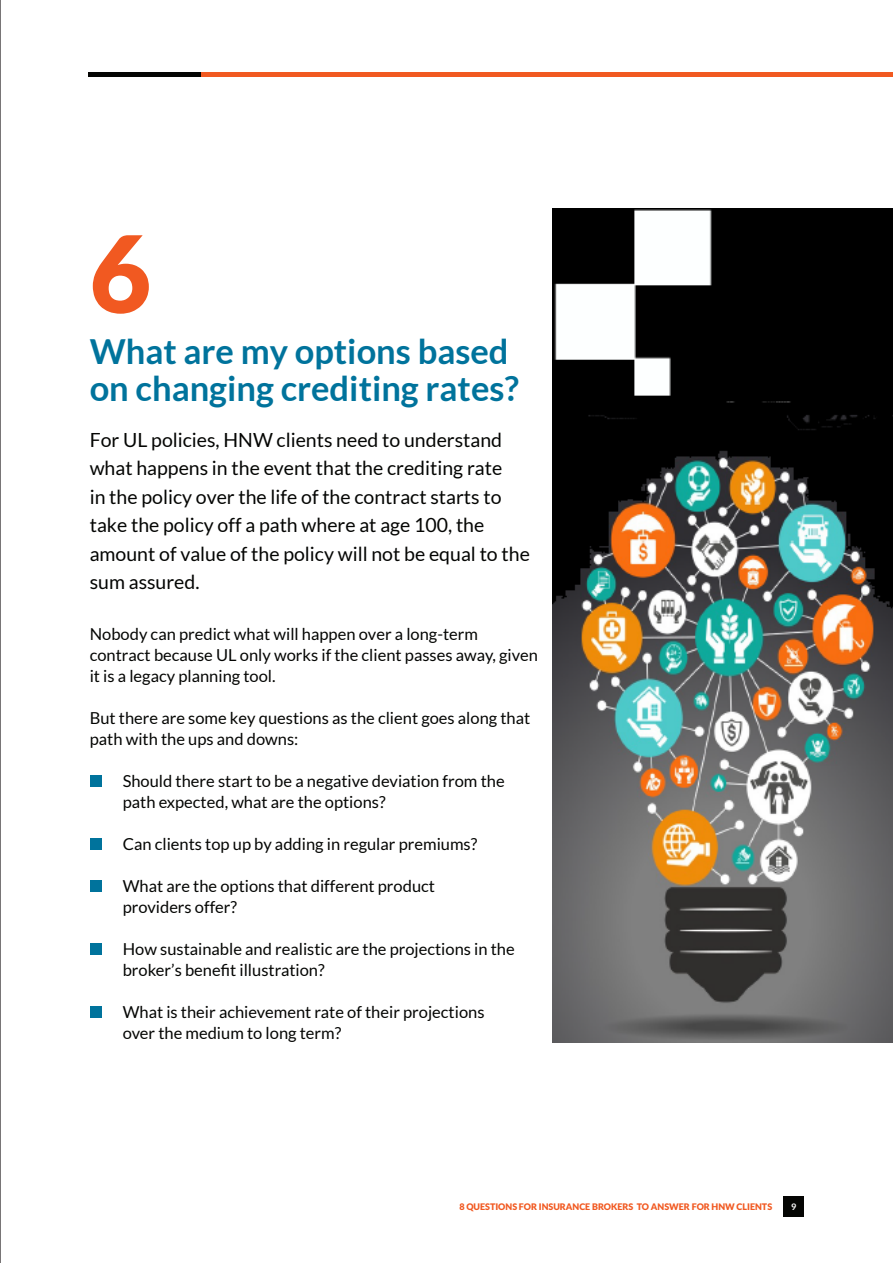
<style>
.page{position:relative;width:893px;height:1263px;background:#fff}
.page>*{position:absolute;margin:0;border:0;box-sizing:border-box;transform-origin:0 0}
.t1{font:900 106.5px "Lato";color:#f15921}
.t2{font:700 34.5px/37.5px "Lato";color:#00739c}
.t3{font:19.5px/28.5px "Lato";color:#040503}
.t4{font:16.5px/21px "Lato";color:#040503}
.t5{font:900 9px "Lato";color:#f15921}
.t6{font:700 9px "Lato";color:#fff}
</style>
<div class="page">
<div style="left:88px;top:72px;width:113px;height:5px;background:#040503"></div>
<div style="left:201px;top:72px;width:692px;height:5px;background:#f15921"></div>
<div style="left:783px;top:1196px;width:21px;height:21px;background:#040503"></div>
<hr style="left:0;top:0;width:1px;height:1263px;background:#231f20">
<div style="left:90px;top:775px;width:11px;height:12px;background:#00739c"></div>
<div style="left:90px;top:838px;width:11px;height:12px;background:#00739c"></div>
<div style="left:90px;top:880px;width:11px;height:12px;background:#00739c"></div>
<div style="left:90px;top:943px;width:11px;height:12px;background:#00739c"></div>
<div style="left:90px;top:1006px;width:11px;height:12px;background:#00739c"></div>
<img style="left:552px;top:208px;width:341px;height:834px">
<p class="t1" style="left:89px;top:211px;width:63px">6</p>
<p class="t2" style="left:90px;top:332px;width:431px">What are my options based on changing crediting rates?</p>
<p class="t3" style="left:90px;top:425px;width:442px">For UL policies, HNW clients need to understand what happens in the event that the crediting rate<br>in the policy over the life of the contract starts to take the policy off a path where at age 100, the amount of value of the policy will not be equal to the sum assured.</p>
<p class="t4" style="left:90px;top:623px;width:450px">Nobody can predict what will happen over a long-term contract because UL only works if the client passes away, given it is a legacy planning tool.</p>
<p class="t4" style="left:90px;top:707px;width:442px">But there are some key questions as the client goes along that path with the ups and downs:</p>
<p class="t4" style="left:123px;top:770px;width:383px">Should there start to be a negative deviation from the path expected, what are the options?</p>
<p class="t4" style="left:123px;top:833px;width:356px">Can clients top up by adding in regular premiums?</p>
<p class="t4" style="left:123px;top:875px;width:314px">What are the options that different product providers offer?</p>
<p class="t4" style="left:123px;top:938px;width:393px">How sustainable and realistic are the projections in the broker’s benefit illustration?</p>
<p class="t4" style="left:123px;top:1001px;width:363px">What is their achievement rate of their projections over the medium to long term?</p>
<p class="t5" style="left:459px;top:1201px;width:314px">8 QUESTIONS FOR INSURANCE BROKERS TO ANSWER FOR HNW CLIENTS</p>
<p class="t6" style="left:791px;top:1202px;width:7px">9</p>
</div>
